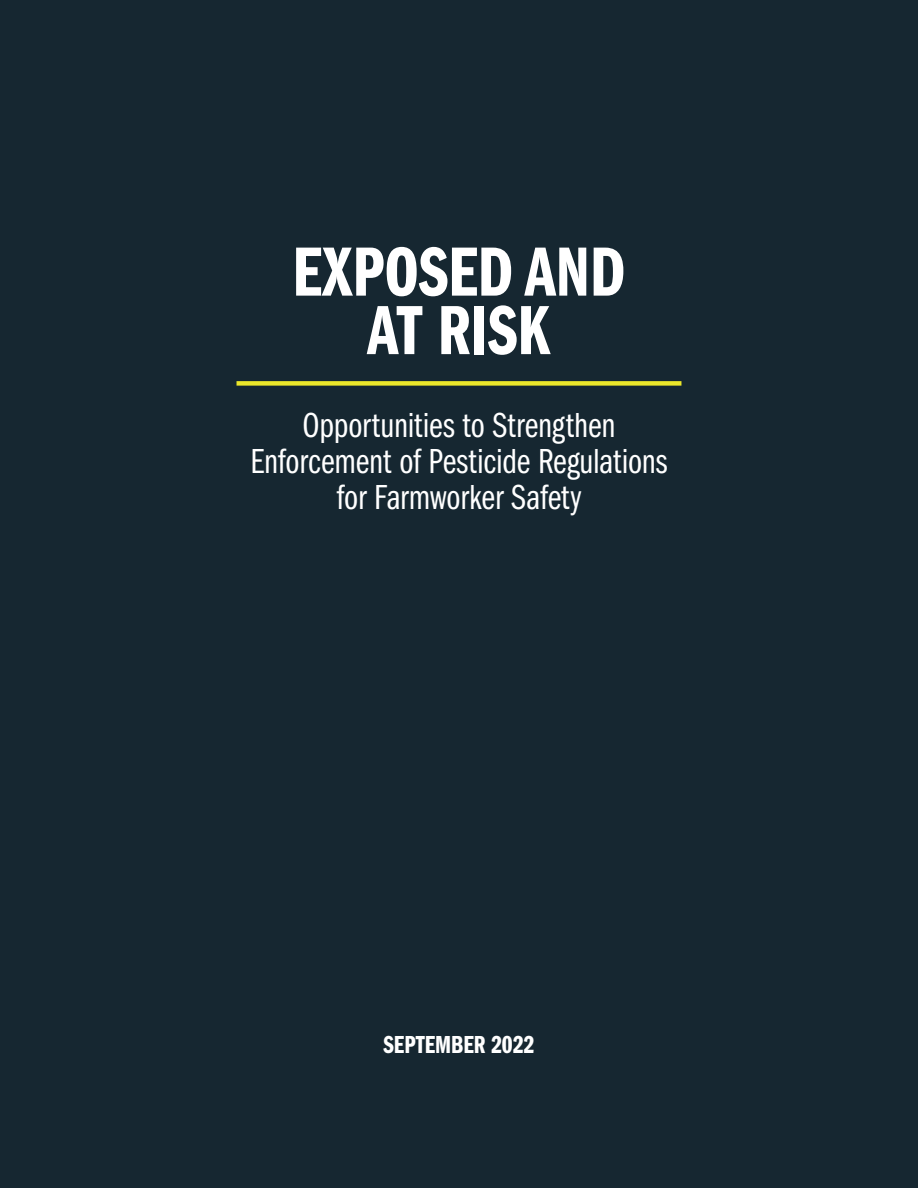
<style>
.page{position:relative;width:918px;height:1188px;background:#162731}
.page>*{position:absolute;margin:0;border:0;box-sizing:border-box;transform-origin:0 0}
.t1{font:72px/58.5px "Franklin Gothic LT Pro Dm Cm";color:#fff;text-align:center}
.h1_subhead{font:36px/36px "Franklin Gothic LT Pro Bk Cm";letter-spacing:-.005em;color:#fff;text-align:center}
.t2{font:25.5px "Franklin Gothic LT Pro Dm Cm";color:#fff}
</style>
<div class="page">
<div style="left:237px;top:381px;width:444px;height:5px;background:#ebe72a"></div>
<h1 class="t1" style="left:292px;top:244px;width:335px">EXPOSED AND<br>AT RISK</h1>
<h1 class="h1_subhead" style="left:250px;top:408px;width:419px">Opportunities to Strengthen<br>Enforcement of Pesticide Regulations for Farmworker Safety</h1>
<h5 class="t2" style="left:384px;top:1031px;width:152px">SEPTEMBER 2022</h5>
</div>
